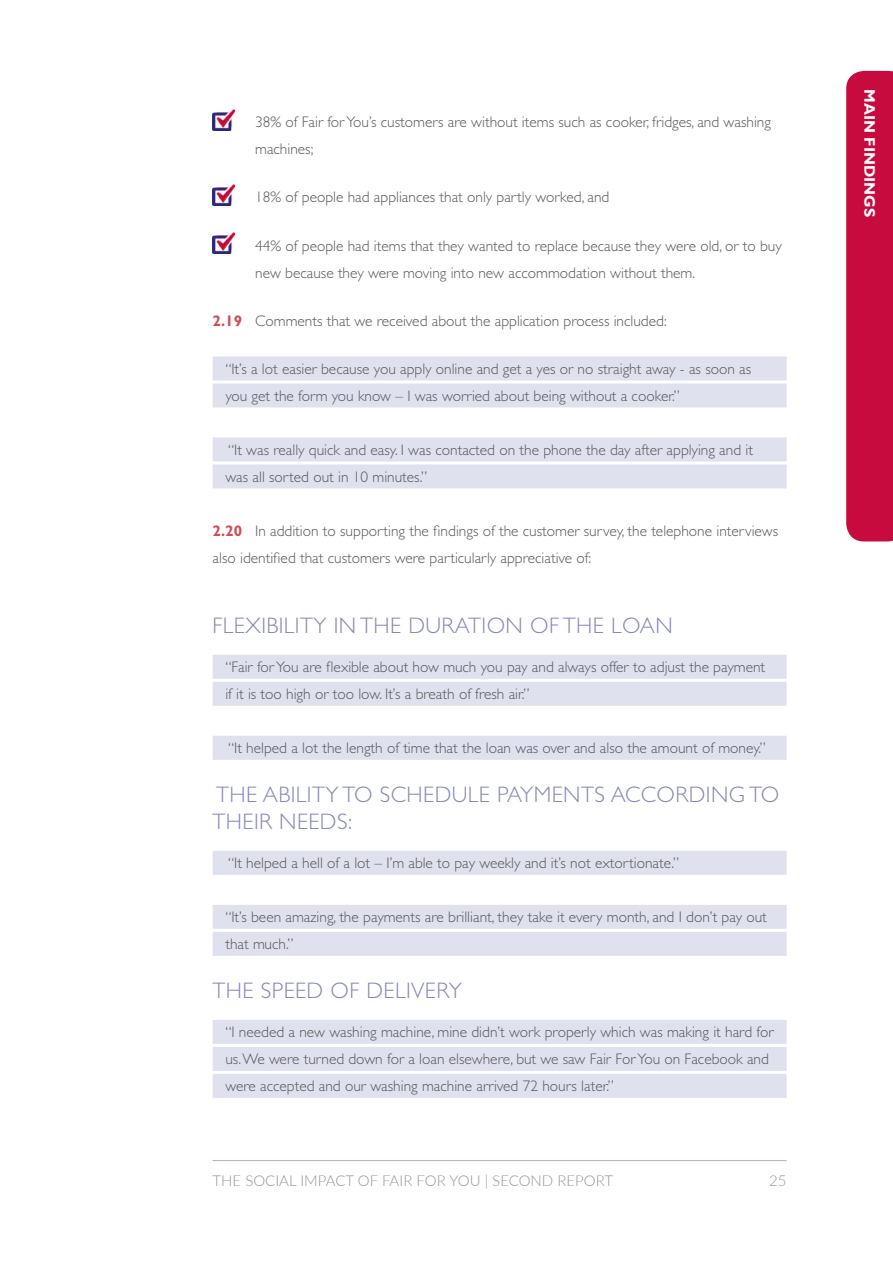
<style>
.page{position:relative;width:893px;height:1263px;background:#fff}
.page>*{position:absolute;margin:0;border:0;box-sizing:border-box;transform-origin:0 0}
.t1{font:300 22.5px/27px "Gill Sans";letter-spacing:.02em;color:#8688ba}
.t2{font:300 15.3px/27px "Gill Sans";color:#57585a}
.t3{font:700 15.3px "Gill Sans";color:#fff}
.t4{font:300 15px "Lato";color:#95969a}
.s1{font-weight:700;color:#d14d56}
</style>
<div class="page">
<hr style="left:213px;top:1160px;width:574px;height:1px;background:#afb0d2">
<div style="left:846px;top:71px;width:47px;height:470px;background:#c80b3e"></div>
<div style="left:213px;top:356px;width:574px;height:24px;background:#e0e1ee"></div>
<div style="left:213px;top:383px;width:574px;height:24px;background:#e0e1ee"></div>
<div style="left:213px;top:437px;width:574px;height:24px;background:#e0e1ee"></div>
<div style="left:213px;top:464px;width:574px;height:24px;background:#e0e1ee"></div>
<div style="left:213px;top:655px;width:574px;height:24px;background:#e0e1ee"></div>
<div style="left:213px;top:682px;width:574px;height:24px;background:#e0e1ee"></div>
<div style="left:213px;top:736px;width:574px;height:24px;background:#e0e1ee"></div>
<div style="left:213px;top:851px;width:574px;height:24px;background:#e0e1ee"></div>
<div style="left:213px;top:905px;width:574px;height:24px;background:#e0e1ee"></div>
<div style="left:213px;top:932px;width:574px;height:24px;background:#e0e1ee"></div>
<div style="left:213px;top:1020px;width:574px;height:24px;background:#e0e1ee"></div>
<div style="left:213px;top:1047px;width:574px;height:24px;background:#e0e1ee"></div>
<div style="left:213px;top:1074px;width:574px;height:24px;background:#e0e1ee"></div>
<img style="left:213px;top:109px;width:22px;height:21px">
<img style="left:213px;top:185px;width:22px;height:20px">
<img style="left:213px;top:233px;width:22px;height:21px">
<p class="t2" style="left:255px;top:109px;width:517px">38% of Fair for You’s customers are without items such as cooker, fridges, and washing machines;</p>
<p class="t2" style="left:255px;top:184px;width:356px">18% of people had appliances that only partly worked, and</p>
<p class="t2" style="left:255px;top:232px;width:528px">44% of people had items that they wanted to replace because they were old, or to buy new because they were moving into new accommodation without them.</p>
<p class="t2" style="left:213px;top:307px;width:456px"><span class="s1">2.19</span> Comments that we received about the application process included:</p>
<p class="t2" style="left:225px;top:356px;width:527px">“It’s a lot easier because you apply online and get a yes or no straight away - as soon as you get the form you know – I was worried about being without a cooker.”</p>
<p class="t2" style="left:225px;top:437px;width:529px">“It was really quick and easy. I was contacted on the phone the day after applying and it was all sorted out in 10 minutes.”</p>
<p class="t2" style="left:213px;top:518px;width:567px"><span class="s1">2.20</span> In addition to supporting the findings of the customer survey, the telephone interviews also identified that customers were particularly appreciative of:</p>
<h1 class="t1" style="left:213px;top:612px;width:462px">FLEXIBILITY IN THE DURATION OF THE LOAN</h1>
<p class="t2" style="left:225px;top:654px;width:541px">“Fair for You are flexible about how much you pay and always offer to adjust the payment if it is too high or too low. It’s a breath of fresh air.”</p>
<p class="t2" style="left:228px;top:735px;width:539px">“It helped a lot the length of time that the loan was over and also the amount of money.”</p>
<h1 class="t1" style="left:213px;top:781px;width:568px">THE ABILITY TO SCHEDULE PAYMENTS ACCORDING TO<br>THEIR NEEDS:</h1>
<p class="t2" style="left:228px;top:850px;width:453px">“It helped a hell of a lot – I’m able to pay weekly and it’s not extortionate.”</p>
<p class="t2" style="left:225px;top:904px;width:543px">“It’s been amazing, the payments are brilliant, they take it every month, and I don’t pay out that much.”</p>
<h1 class="t1" style="left:213px;top:977px;width:251px">THE SPEED OF DELIVERY</h1>
<p class="t2" style="left:225px;top:1019px;width:550px">“I needed a new washing machine, mine didn’t work properly which was making it hard for us. We were turned down for a loan elsewhere, but we saw Fair For You on Facebook and were accepted and our washing machine arrived 72 hours later.”</p>
<p class="t4" style="left:213px;top:1171px;width:402px">THE SOCIAL IMPACT OF FAIR FOR YOU | SECOND REPORT</p>
<p class="t4" style="left:769px;top:1171px;width:19px">25</p>
<p class="t3" style="left:879px;top:89px;width:129px;rotate:90deg">MAIN FINDINGS</p>
</div>
